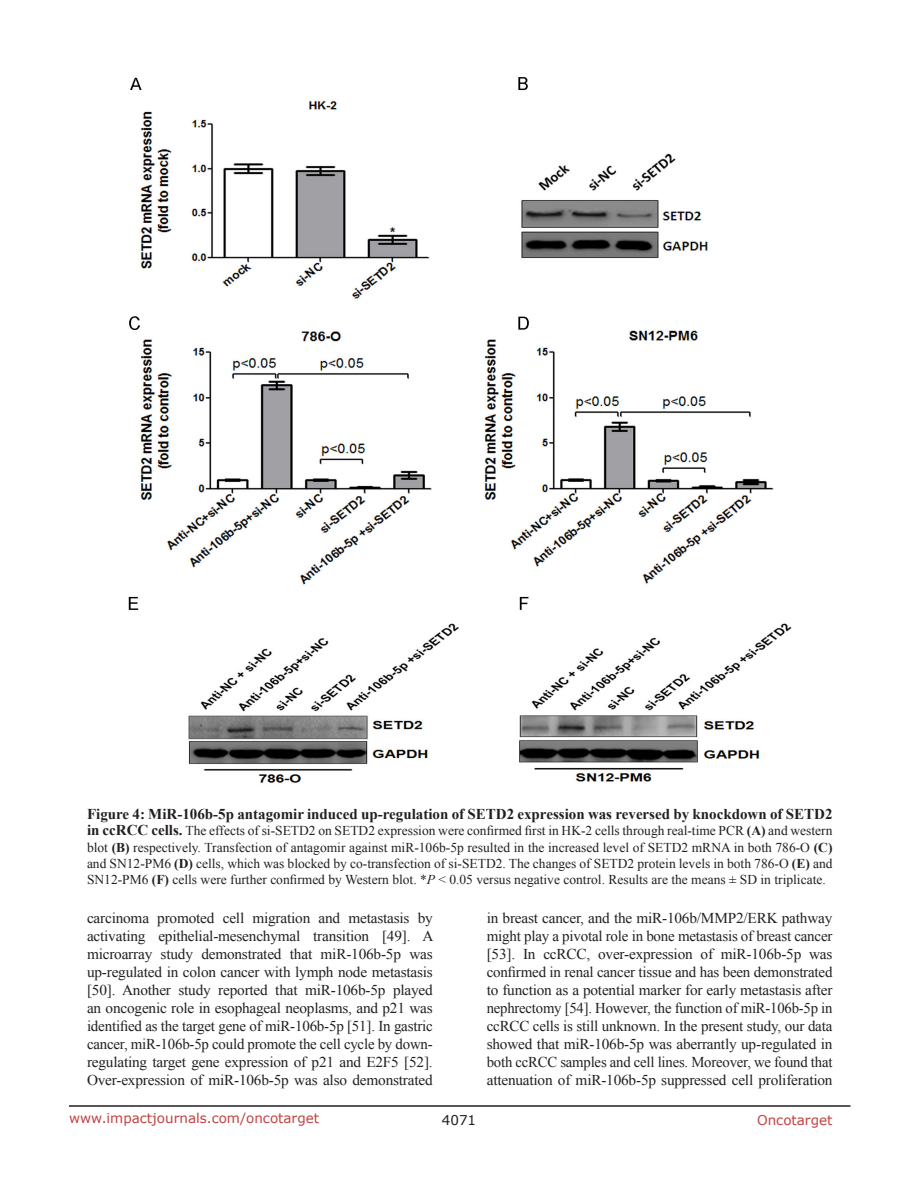
<style>
.page{position:relative;width:918px;height:1188px;background:#fff}
.page>*{position:absolute;margin:0;border:0;box-sizing:border-box;transform-origin:0 0}
.BodyText{font:15px/18px "Times New Roman";letter-spacing:-.015em;color:#231f20;text-align:justify}
.FigureText{font:700 15px "Times New Roman";color:#231f20}
.FigureText-2{font:13.5px/16.2px "Times New Roman";color:#231f20;text-align:justify}
.t1{font:13.5px "Verdana";color:#c24141}
.t2{font:13.5px "Verdana";color:#231f20}
.s1{font-weight:700;font-size:15px}
.s2{font-weight:700}
.s3{font-style:italic}
</style>
<div class="page">
<hr style="left:69px;top:1105px;width:781px;height:2px;background:#231f20">
<img style="left:128px;top:77px;width:664px;height:708px">
<p class="FigureText" style="left:87px;top:804px;width:747px">Figure 4: MiR-106b-5p antagomir induced up-regulation of SETD2 expression was reversed by knockdown of SETD2</p>
<p class="FigureText-2" style="left:87px;top:823px;width:747px"><span class="s1">in ccRCC cells.</span> The effects of si-SETD2 on SETD2 expression were confirmed first in HK-2 cells through real-time PCR <span class="s2">(A)</span> and western blot <span class="s2">(B)</span> respectively. Transfection of antagomir against miR-106b-5p resulted in the increased level of SETD2 mRNA in both 786-O <span class="s2">(C) </span>and SN12-PM6 <span class="s2">(D)</span> cells, which was blocked by co-transfection of si-SETD2. The changes of SETD2 protein levels in both 786-O <span class="s2">(E)</span> and SN12-PM6 <span class="s2">(F)</span> cells were further confirmed by Western blot. *<span class="s3">P</span> &lt; 0.05 versus negative control. Results are the means ± SD in triplicate.</p>
<p class="BodyText" style="left:87px;top:909px;width:348px">carcinoma promoted cell migration and metastasis by activating epithelial-mesenchymal transition [49]. A microarray study demonstrated that miR-106b-5p was up-regulated in colon cancer with lymph node metastasis [50]. Another study reported that miR-106b-5p played an oncogenic role in esophageal neoplasms, and p21 was identified as the target gene of miR-106b-5p [51]. In gastric cancer, miR-106b-5p could promote the cell cycle by down&shy;regulating target gene expression of p21 and E2F5 [52].<br>Over-expression of miR-106b-5p was also demonstrated</p>
<p class="BodyText" style="left:487px;top:909px;width:347px">in breast cancer, and the miR-106b/MMP2/ERK pathway might play a pivotal role in bone metastasis of breast cancer [53]. In ccRCC, over-expression of miR-106b-5p was confirmed in renal cancer tissue and has been demonstrated to function as a potential marker for early metastasis after nephrectomy [54]. However, the function of miR-106b-5p in ccRCC cells is still unknown. In the present study, our data showed that miR-106b-5p was aberrantly up-regulated in both ccRCC samples and cell lines. Moreover, we found that attenuation of miR-106b-5p suppressed cell proliferation</p>
<p class="t1" style="left:69px;top:1109px;width:252px">www.impactjournals.com/oncotarget</p>
<p class="t2" style="left:442px;top:1111px;width:36px">4071</p>
<p class="t1" style="left:757px;top:1111px;width:77px">Oncotarget</p>
</div>
